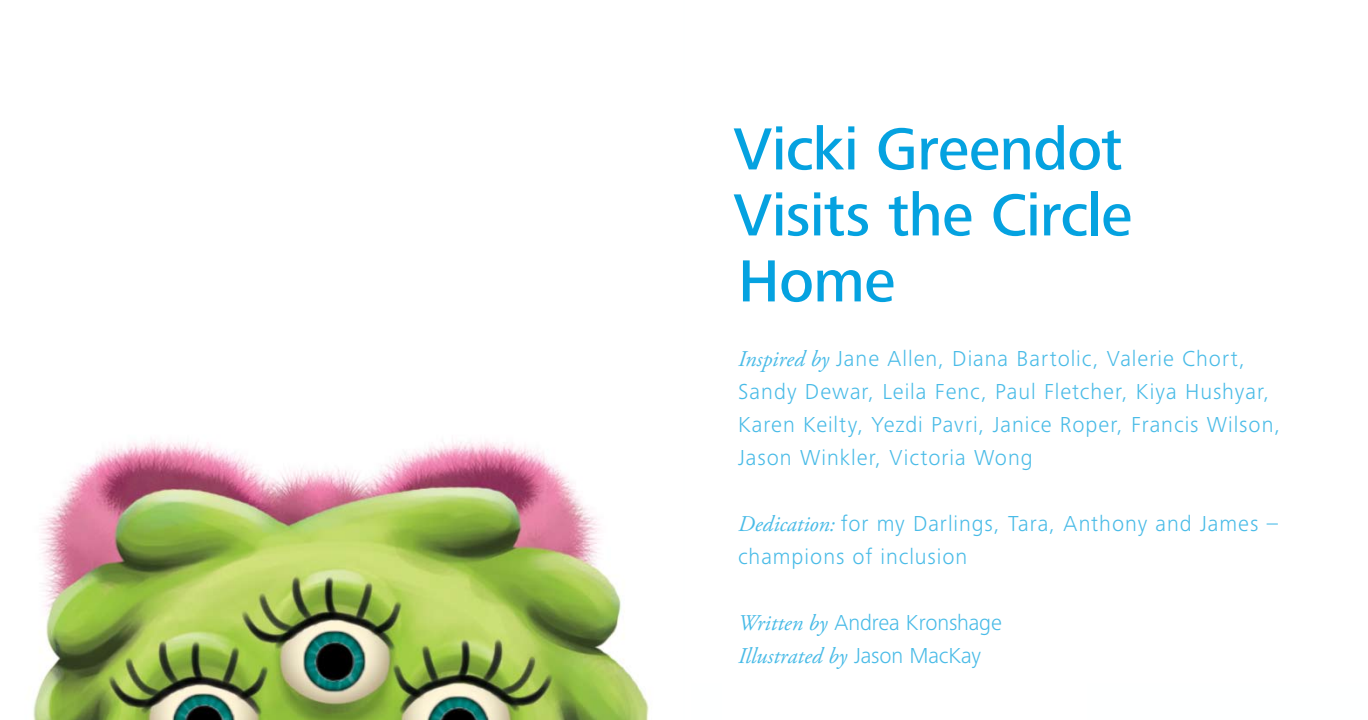
<style>
.page{position:relative;width:1368px;height:720px;background:#fff}
.page>*{position:absolute;margin:0;border:0;box-sizing:border-box;transform-origin:0 0}
.t1{font:500 61.5px/66px "Frutiger Next Pro";letter-spacing:-.015em;color:#05a2e0}
.t2{font:300 22.5px/33px "Frutiger Next Pro";letter-spacing:.04em;color:#49bbe7}
.t3{font:300 22.5px "Frutiger Next Pro";letter-spacing:-.01em;color:#49bbe7}
.t4{font:italic 22.5px "Adobe Garamond Pro";letter-spacing:.005em;color:#49bbe7}
.s1{font-family:"Adobe Garamond Pro";font-weight:400;font-style:italic}
.s2{font-family:"Frutiger Next Pro";font-weight:300;font-style:normal}
</style>
<div class="page">
<img style="left:33px;top:439px;width:616px;height:281px">
<h1 class="t1" style="left:733px;top:116px;width:400px">Vicki Greendot<br>Visits the Circle<br>Home</h1>
<p class="t2" style="left:738px;top:342px;width:544px"><span class="s1">Inspired by</span> Jane Allen, Diana Bartolic, Valerie Chort, Sandy Dewar, Leila Fenc, Paul Fletcher, Kiya Hushyar, Karen Keilty, Yezdi Pavri, Janice Roper, Francis Wilson, Jason Winkler, Victoria Wong</p>
<p class="t2" style="left:738px;top:507px;width:541px"><span class="s1">Dedication:</span> for my Darlings, Tara, Anthony and James – champions of inclusion</p>
<p class="t3" style="left:738px;top:610px;width:265px"><span class="s1">Written by</span> Andrea Kronshage</p>
<p class="t4" style="left:738px;top:642px;width:245px">Illustrated by <span class="s2">Jason MacKay</span></p>
</div>
